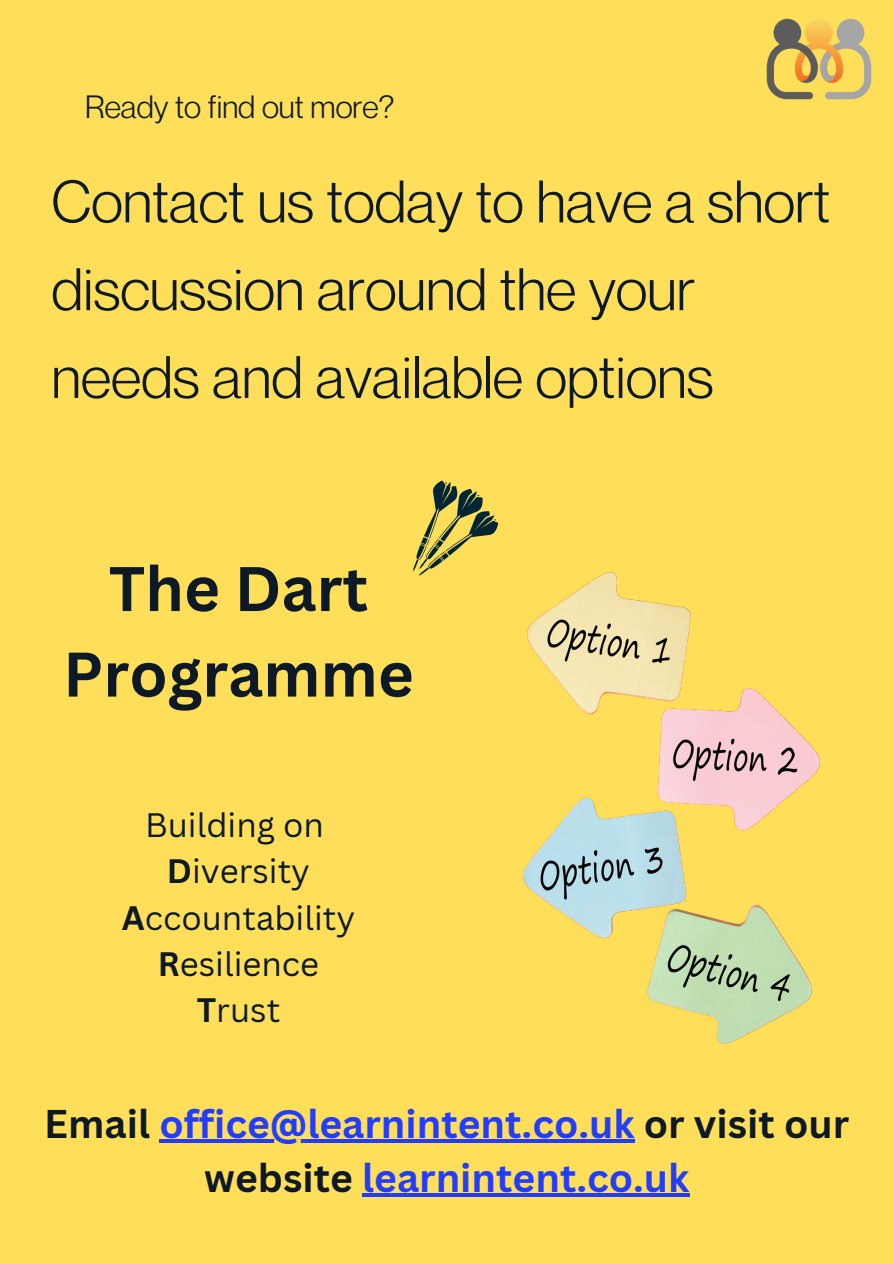
<style>
.page{position:relative;width:894px;height:1264px;background:#fff}
.page>*{position:absolute;margin:0;border:0;box-sizing:border-box;transform-origin:0 0}
.t1{font:700 61.5px/85.5px "Canva Sans";color:#0d1a26;text-align:center}
.t2{font:58.5px/87.8px "Neue Montreal";color:#0d1a26}
.t3{font:700 39px "Canva Sans";color:#233dff}
.t4{font:33px "Canva Sans";color:#0d1a26}
.t5{font:31.5px "Neue Montreal";color:#0d1a26}
.s1{font-weight:700}
.s2{color:#0d1a26}
</style>
<div class="page">
<div style="left:0;top:0;width:893px;height:1263px;background:#ffde59"></div>
<img style="left:522px;top:572px;width:298px;height:472px">
<img style="left:766px;top:18px;width:106px;height:82px">
<hr style="left:159px;top:1139px;width:475px;height:4px;background:#233dff">
<hr style="left:362px;top:1193px;width:327px;height:4px;background:#233dff">
<svg style="left:413px;top:480px;width:86px;height:96px"></svg>
<h2 class="t5" style="left:85px;top:88px;width:311px">Ready to find out more?</h2>
<p class="t2" style="left:51px;top:157px;width:780px">Contact us today to have a short discussion around the your needs and available options</p>
<p class="t1" style="left:63px;top:544px;width:352px">The Dart<br>Programme</p>
<h1 class="t4" style="left:145px;top:802px;width:180px">Building on</h1>
<p class="t4" style="left:167px;top:848px;width:144px"><span class="s1">D</span>iversity</p>
<p class="t4" style="left:122px;top:894px;width:235px"><span class="s1">A</span>ccountability</p>
<p class="t4" style="left:158px;top:940px;width:163px"><span class="s1">R</span>esilience</p>
<p class="t4" style="left:197px;top:986px;width:85px"><span class="s1">T</span>rust</p>
<p class="t3" style="left:44px;top:1095px;width:806px"><span class="s2">Email</span> office@learnintent.co.uk <span class="s2">or visit our</span></p>
<p class="t3" style="left:204px;top:1149px;width:486px"><span class="s2">website</span> learnintent.co.uk</p>
</div>
